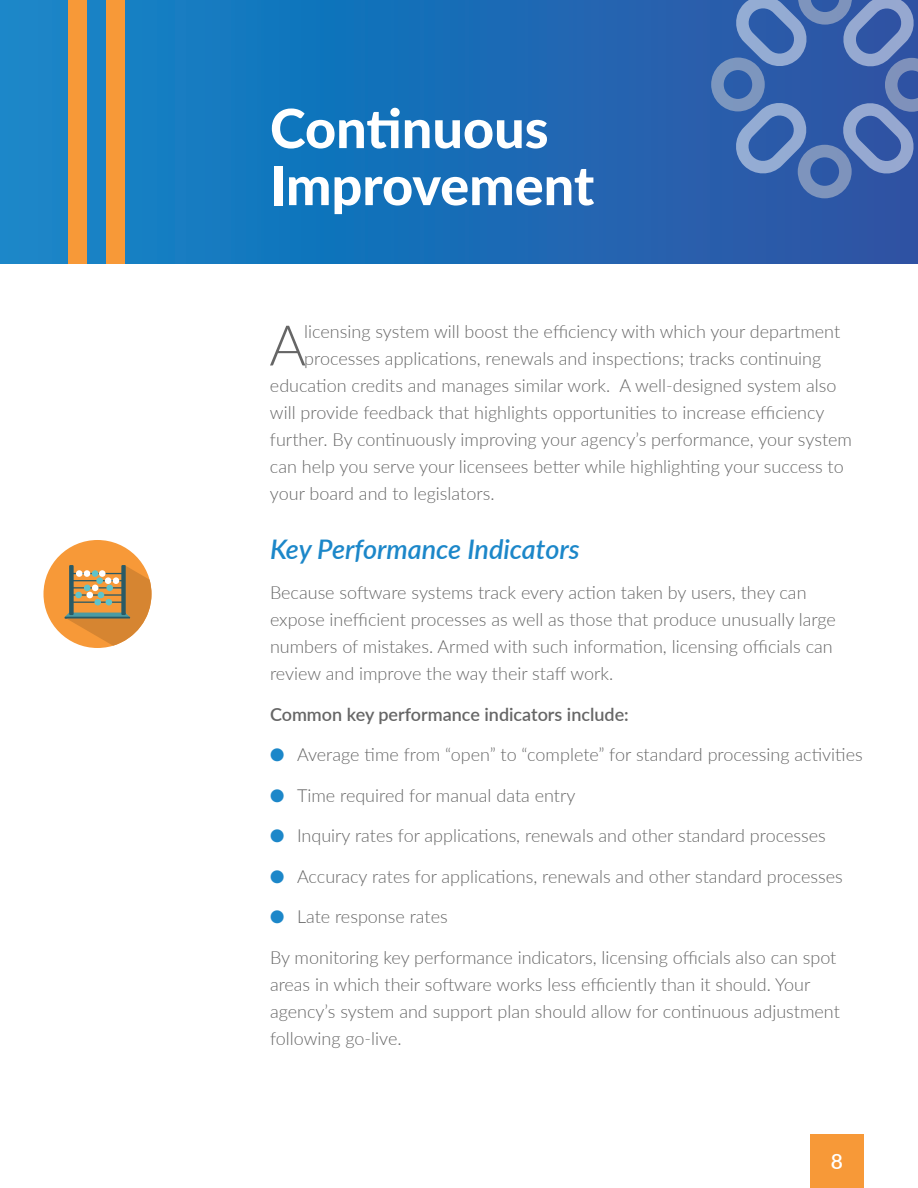
<style>
.page{position:relative;width:918px;height:1188px;background:#fff}
.page>*{position:absolute;margin:0;border:0;box-sizing:border-box;transform-origin:0 0}
.t1{font:300 56.1px "Lato";color:#666}
.t2{font:800 54px/57px "Lato";color:#fff}
.t3{font:italic 600 27px "Lato";color:#1c87c9}
.t4{font:600 21px "Lato";color:#fff}
.t5{font:300 18px/27px "Lato";color:#666}
.t6{font:600 18px "Lato";color:#666}
.s1{color:#1c87c9}
</style>
<div class="page">
<div style="left:44px;top:540px;width:108px;height:108px;background:#f79938;border-radius:50%"></div>
<svg style="left:65px;top:566px;width:87px;height:80px"></svg>
<div style="left:0;top:0;width:918px;height:264px;background:linear-gradient(to right,#1088c8,#2c52a3)"></div>
<svg style="left:711px;top:0;width:207px;height:202px;background:#4b6fb2"></svg>
<div style="left:68px;top:0;width:19px;height:264px;background:#f79938"></div>
<div style="left:106px;top:0;width:18px;height:264px;background:#f79938"></div>
<div style="left:810px;top:1134px;width:54px;height:54px;background:#f79938"></div>
<h2 class="t2" style="left:270px;top:98px;width:326px">Continuous<br>Improvement</h2>
<h1 class="t1" style="left:269px;top:306px;width:38px">A</h1>
<p class="t5" style="left:304px;top:318px;width:538px">licensing system will boost the efficiency with which your department</p>
<p class="t5" style="left:304px;top:345px;width:519px">processes applications, renewals and inspections; tracks continuing</p>
<p class="t5" style="left:270px;top:372px;width:568px">education credits and manages similar work. A well-designed system also</p>
<p class="t5" style="left:270px;top:399px;width:556px">will provide feedback that highlights opportunities to increase efficiency</p>
<p class="t5" style="left:270px;top:426px;width:584px">further. By continuously improving your agency’s performance, your system</p>
<p class="t5" style="left:270px;top:453px;width:575px">can help you serve your licensees better while highlighting your success to</p>
<p class="t5" style="left:270px;top:480px;width:226px">your board and to legislators.</p>
<h3 class="t3" style="left:270px;top:530px;width:311px">Key Performance Indicators</h3>
<p class="t5" style="left:270px;top:579px;width:568px">Because software systems track every action taken by users, they can expose inefficient processes as well as those that produce unusually large numbers of mistakes. Armed with such information, licensing officials can review and improve the way their staff work.</p>
<p class="t6" style="left:270px;top:701px;width:360px">Common key performance indicators include:</p>
<p class="t5" style="left:270px;top:741px;width:594px"><span class="s1">●</span> Average time from “open” to “complete” for standard processing activities</p>
<p class="t5" style="left:270px;top:781px;width:307px"><span class="s1">●</span> Time required for manual data entry</p>
<p class="t5" style="left:270px;top:822px;width:557px"><span class="s1">●</span> Inquiry rates for applications, renewals and other standard processes</p>
<p class="t5" style="left:270px;top:862px;width:574px"><span class="s1">●</span> Accuracy rates for applications, renewals and other standard processes</p>
<p class="t5" style="left:270px;top:903px;width:179px"><span class="s1">●</span> Late response rates</p>
<p class="t5" style="left:270px;top:943px;width:571px">By monitoring key performance indicators, licensing officials also can spot areas in which their software works less efficiently than it should. Your agency’s system and support plan should allow for continuous adjustment following go-live.</p>
<p class="t4" style="left:831px;top:1147px;width:14px">8</p>
</div>
